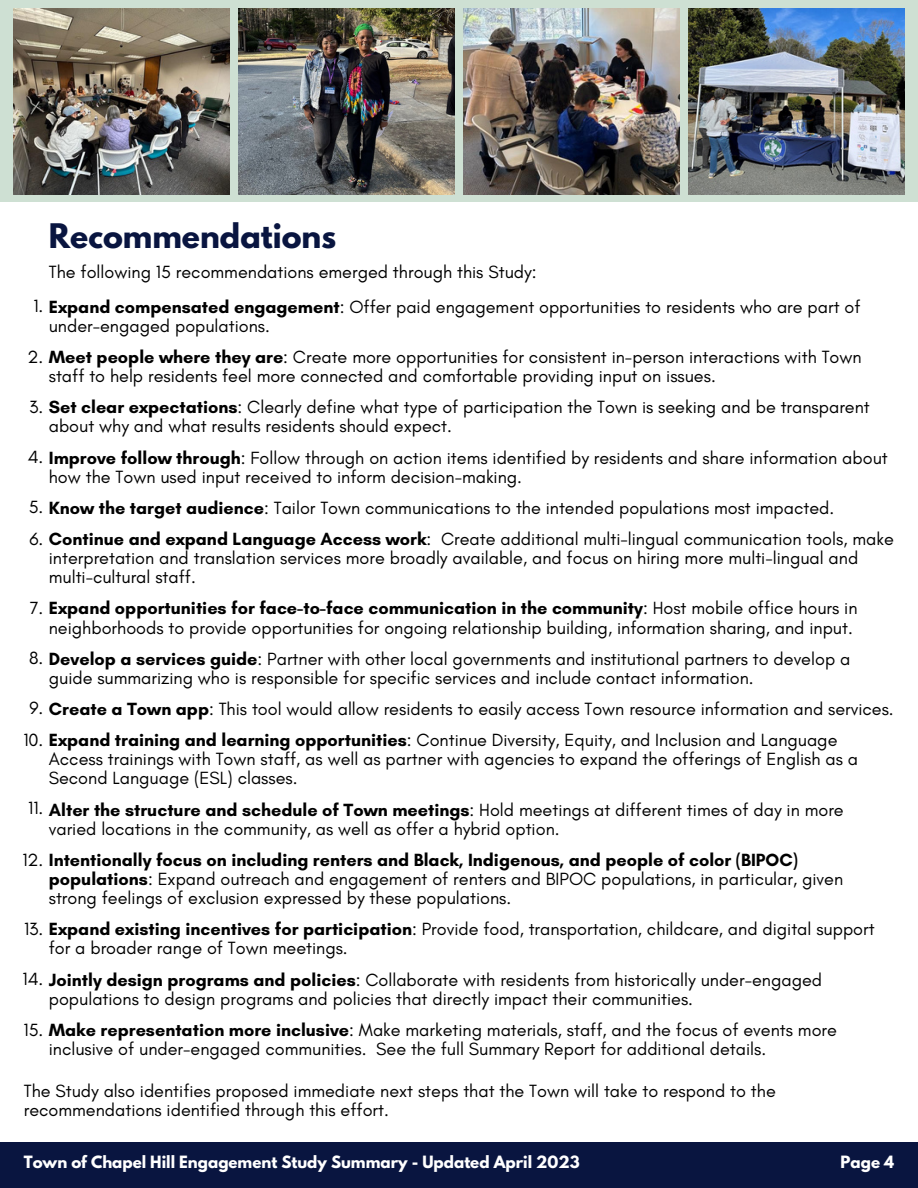
<style>
.page{position:relative;width:918px;height:1188px;background:#fff}
.page>*{position:absolute;margin:0;border:0;box-sizing:border-box;transform-origin:0 0}
.t1{font:700 30px "League Spartan";color:#091540}
.t2{font:18px/19.2px "Glacial Indifference";color:#000}
.t3{font:700 15px "League Spartan";color:#fff}
.s1{font-weight:700}
</style>
<div class="page">
<div style="left:0;top:1142px;width:918px;height:46px;background:#091540"></div>
<div style="left:0;top:0;width:918px;height:202px;background:#cee0d3"></div>
<img style="left:689px;top:9px;width:216px;height:186px">
<img style="left:464px;top:9px;width:216px;height:185px">
<img style="left:13px;top:9px;width:216px;height:186px">
<img style="left:238px;top:9px;width:216px;height:186px">
<h1 class="t1" style="left:49px;top:221px;width:289px">Recommendations</h1>
<p class="t2" style="left:49px;top:262px;width:489px">The following 15 recommendations emerged through this Study:</p>
<p class="t2" style="left:49px;top:297px;width:813px;text-indent:-15px">1. <span class="s1">Expand compensated engagement</span>: Offer paid engagement opportunities to residents who are part of under-engaged populations.</p>
<p class="t2" style="left:49px;top:347px;width:814px;text-indent:-21px">2. <span class="s1">Meet people where they are</span>: Create more opportunities for consistent in-person interactions with Town staff to help residents feel more connected and comfortable providing input on issues.</p>
<p class="t2" style="left:49px;top:397px;width:823px;text-indent:-20px">3. <span class="s1">Set clear expectations</span>: Clearly define what type of participation the Town is seeking and be transparent about why and what results residents should expect.</p>
<p class="t2" style="left:49px;top:448px;width:840px;text-indent:-21px">4. <span class="s1">Improve follow through</span>: Follow through on action items identified by residents and share information about how the Town used input received to inform decision-making.</p>
<p class="t2" style="left:29px;top:498px;width:807px">5. <span class="s1">Know the target audience</span>: Tailor Town communications to the intended populations most impacted.</p>
<p class="t2" style="left:49px;top:529px;width:847px;text-indent:-19px">6. <span class="s1">Continue and expand Language Access work</span>: Create additional multi-lingual communication tools, make interpretation and translation services more broadly available, and focus on hiring more multi-lingual and multi-cultural staff.</p>
<p class="t2" style="left:30px;top:599px;width:829px;text-align:right">7. <span class="s1">Expand opportunities for face-to-face communication in the community</span>: Host mobile office hours in neighborhoods to provide opportunities for ongoing relationship building, information sharing, and input.</p>
<p class="t2" style="left:49px;top:649px;width:803px;text-indent:-20px">8. <span class="s1">Develop a services guide</span>: Partner with other local governments and institutional partners to develop a guide summarizing who is responsible for specific services and include contact information.</p>
<p class="t2" style="left:29px;top:699px;width:866px">9. <span class="s1">Create a Town app</span>: This tool would allow residents to easily access Town resource information and services.</p>
<p class="t2" style="left:49px;top:730px;width:811px;text-indent:-25px">10. <span class="s1">Expand training and learning opportunities</span>: Continue Diversity, Equity, and Inclusion and Language<br>Access trainings with Town staff, as well as partner with agencies to expand the offerings of English as a<br>Second Language (ESL) classes.</p>
<p class="t2" style="left:28px;top:798px;width:17px">11.</p>
<p class="t2" style="left:49px;top:800px;width:796px"><span class="s1">Alter the structure and schedule of Town meetings</span>: Hold meetings at different times of day in more varied locations in the community, as well as offer a hybrid option.</p>
<p class="t2" style="left:49px;top:850px;width:796px;text-indent:-26px">12. <span class="s1">Intentionally focus on including renters and Black, Indigenous, and people of color (BIPOC) populations</span>: Expand outreach and engagement of renters and BIPOC populations, in particular, given strong feelings of exclusion expressed by these populations.</p>
<p class="t2" style="left:49px;top:919px;width:827px;text-indent:-25px">13. <span class="s1">Expand existing incentives for participation</span>: Provide food, transportation, childcare, and digital support for a broader range of Town meetings.</p>
<p class="t2" style="left:49px;top:970px;width:775px;text-indent:-26px">14. <span class="s1">Jointly design programs and policies</span>: Collaborate with residents from historically under-engaged populations to design programs and policies that directly impact their communities.</p>
<p class="t2" style="left:49px;top:1020px;width:790px;text-indent:-25px">15. <span class="s1">Make representation more inclusive</span>: Make marketing materials, staff, and the focus of events more inclusive of under-engaged communities. See the full Summary Report for additional details.</p>
<p class="t2" style="left:24px;top:1081px;width:754px">The Study also identifies proposed immediate next steps that the Town will take to respond to the recommendations identified through this effort.</p>
<p class="t3" style="left:24px;top:1155px;width:557px">Town of Chapel Hill Engagement Study Summary - Updated April 2023</p>
<p class="t3" style="left:841px;top:1155px;width:55px">Page 4</p>
</div>
